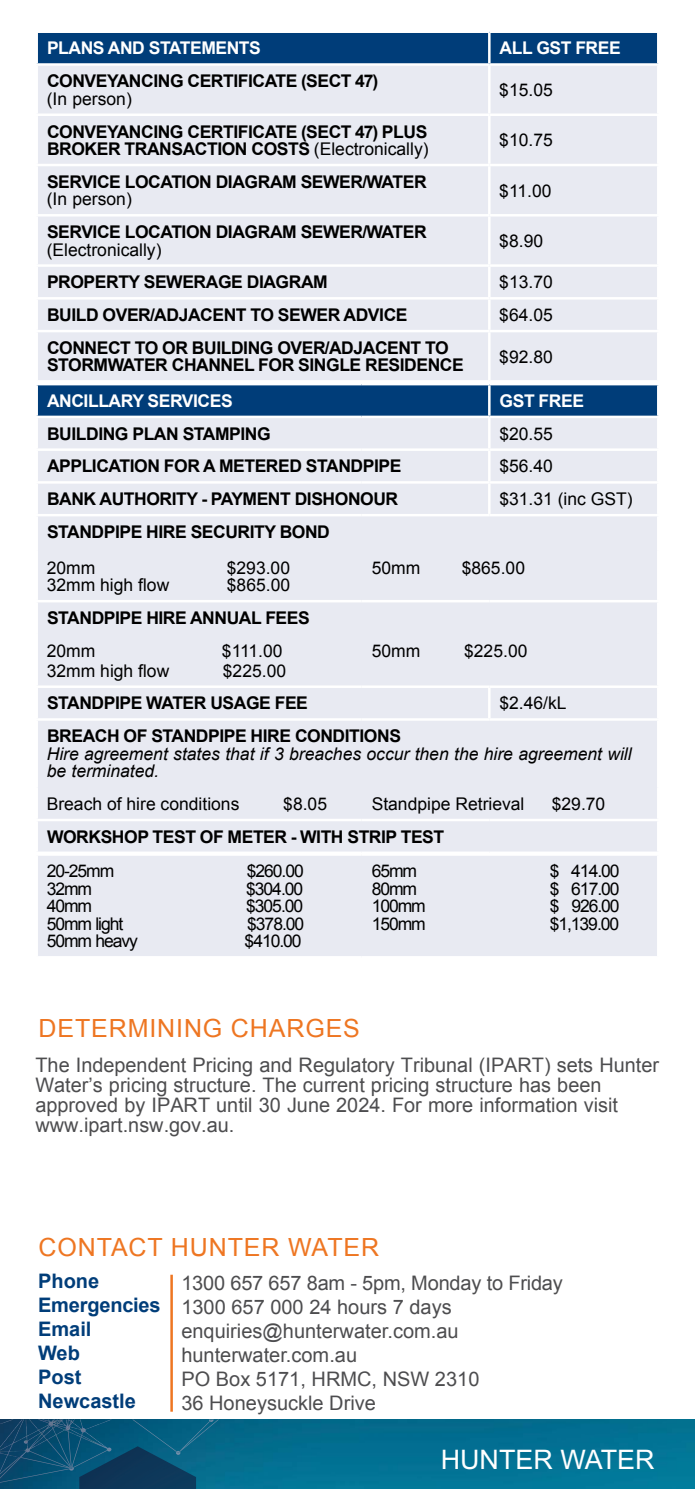
<style>
.page{position:relative;width:695px;height:1489px;background:#fff}
.page>*{position:absolute;margin:0;border:0;box-sizing:border-box;transform-origin:0 0}
.t1{font:27px "Arial";color:#fff}
.t2{font:25px "Arial";letter-spacing:.035em;color:#ee7622}
.t3{font:20px/24px "Arial";color:#4d4d4f}
.t4{font:700 20px/24px "Arial";color:#003d79}
.t5{font:700 17.5px/17.5px "Arial";letter-spacing:-.025em;color:#000}
.t6{font:17.5px "Arial";color:#000}
.t7{font:italic 17.5px/17.5px "Arial";color:#000}
.t8{font:700 17.5px "Arial";letter-spacing:-.025em;color:#fff}
.t9{font:17.5px "Arial";letter-spacing:-.06em;color:#000}
.s1{font-weight:400}
</style>
<div class="page">
<div style="left:38px;top:33px;width:619px;height:30px;background:#003d79"></div>
<div style="left:38px;top:66px;width:619px;height:314px;background:#e8eaf2"></div>
<hr style="left:488px;top:33px;width:2px;height:30px;background:#fff">
<hr style="left:488px;top:66px;width:2px;height:47px;background:#fff">
<hr style="left:35px;top:113px;width:454px;height:3px;background:#fff">
<hr style="left:489px;top:113px;width:170px;height:3px;background:#fff">
<hr style="left:488px;top:116px;width:2px;height:48px;background:#fff">
<hr style="left:35px;top:164px;width:454px;height:2px;background:#fff">
<hr style="left:489px;top:164px;width:170px;height:2px;background:#fff">
<hr style="left:488px;top:166px;width:2px;height:48px;background:#fff">
<hr style="left:35px;top:214px;width:454px;height:2px;background:#fff">
<hr style="left:489px;top:214px;width:170px;height:2px;background:#fff">
<hr style="left:488px;top:216px;width:2px;height:48px;background:#fff">
<hr style="left:35px;top:264px;width:454px;height:3px;background:#fff">
<hr style="left:489px;top:264px;width:170px;height:3px;background:#fff">
<hr style="left:488px;top:267px;width:2px;height:30px;background:#fff">
<hr style="left:35px;top:297px;width:454px;height:2px;background:#fff">
<hr style="left:489px;top:297px;width:170px;height:2px;background:#fff">
<hr style="left:488px;top:299px;width:2px;height:31px;background:#fff">
<hr style="left:35px;top:330px;width:454px;height:2px;background:#fff">
<hr style="left:489px;top:330px;width:170px;height:2px;background:#fff">
<hr style="left:488px;top:332px;width:2px;height:48px;background:#fff">
<div style="left:38px;top:385px;width:619px;height:30px;background:#003d79"></div>
<div style="left:38px;top:418px;width:619px;height:433px;background:#e8eaf2"></div>
<hr style="left:488px;top:385px;width:2px;height:30px;background:#fff">
<hr style="left:488px;top:418px;width:2px;height:30px;background:#fff">
<hr style="left:35px;top:448px;width:326px;height:3px;background:#fff">
<hr style="left:361px;top:448px;width:128px;height:3px;background:#fff">
<hr style="left:489px;top:448px;width:170px;height:3px;background:#fff">
<hr style="left:488px;top:451px;width:2px;height:30px;background:#fff">
<hr style="left:35px;top:481px;width:326px;height:2px;background:#fff">
<hr style="left:361px;top:481px;width:128px;height:2px;background:#fff">
<hr style="left:489px;top:481px;width:170px;height:2px;background:#fff">
<hr style="left:488px;top:483px;width:2px;height:31px;background:#fff">
<hr style="left:35px;top:514px;width:326px;height:2px;background:#fff">
<hr style="left:361px;top:514px;width:128px;height:2px;background:#fff">
<hr style="left:489px;top:514px;width:170px;height:2px;background:#fff">
<hr style="left:35px;top:600px;width:326px;height:2px;background:#fff">
<hr style="left:361px;top:600px;width:128px;height:2px;background:#fff">
<hr style="left:489px;top:600px;width:170px;height:2px;background:#fff">
<hr style="left:488px;top:688px;width:2px;height:30px;background:#fff">
<hr style="left:35px;top:718px;width:326px;height:2px;background:#fff">
<hr style="left:361px;top:718px;width:128px;height:2px;background:#fff">
<hr style="left:489px;top:718px;width:170px;height:2px;background:#fff">
<hr style="left:35px;top:818px;width:326px;height:3px;background:#fff">
<hr style="left:361px;top:818px;width:128px;height:3px;background:#fff">
<hr style="left:489px;top:818px;width:170px;height:3px;background:#fff">
<hr style="left:35px;top:685px;width:326px;height:3px;background:#fff">
<hr style="left:361px;top:685px;width:128px;height:3px;background:#fff">
<hr style="left:489px;top:685px;width:170px;height:3px;background:#fff">
<div style="left:38px;top:856px;width:619px;height:100px;background:#e8eaf2"></div>
<img style="left:0;top:1419px;width:694px;height:69px">
<img style="left:132px;top:1419px;width:45px;height:27px">
<img style="left:180px;top:1419px;width:39px;height:32px">
<img style="left:179px;top:1420px;width:31px;height:31px">
<img style="left:0;top:1457px;width:21px;height:11px">
<img style="left:73px;top:1461px;width:6px;height:6px">
<img style="left:21px;top:1461px;width:47px;height:6px">
<img style="left:47px;top:1461px;width:23px;height:5px">
<img style="left:0;top:1468px;width:69px;height:14px">
<svg style="left:68px;top:1465px;width:6px;height:5px"></svg>
<img style="left:79px;top:1446px;width:117px;height:42px">
<img style="left:4px;top:1419px;width:108px;height:42px">
<svg style="left:0;top:1461px;width:5px;height:11px"></svg>
<hr style="left:170px;top:1274px;width:3px;height:137px;background:#ee7622">
<p class="t8" style="left:47px;top:36px;width:215px">PLANS AND STATEMENTS</p>
<p class="t8" style="left:499px;top:36px;width:123px">ALL GST FREE</p>
<p class="t5" style="left:47px;top:73px;width:333px">CONVEYANCING CERTIFICATE (SECT 47)</p>
<p class="t6" style="left:47px;top:87px;width:87px">(In person)</p>
<p class="t6" style="left:499px;top:78px;width:55px">$15.05</p>
<p class="t5" style="left:47px;top:123px;width:383px">CONVEYANCING CERTIFICATE (SECT 47) PLUS<br>BROKER TRANSACTION COSTS <span class="s1">(Electronically)</span></p>
<p class="t6" style="left:499px;top:128px;width:55px">$10.75</p>
<p class="t5" style="left:47px;top:173px;width:381px">SERVICE LOCATION DIAGRAM SEWER/WATER</p>
<p class="t6" style="left:47px;top:187px;width:87px">(In person)</p>
<p class="t6" style="left:499px;top:178px;width:54px">$11.00</p>
<p class="t5" style="left:47px;top:223px;width:381px">SERVICE LOCATION DIAGRAM SEWER/WATER</p>
<p class="t6" style="left:47px;top:237px;width:116px">(Electronically)</p>
<p class="t6" style="left:499px;top:228px;width:45px">$8.90</p>
<p class="t5" style="left:47px;top:273px;width:282px">PROPERTY SEWERAGE DIAGRAM</p>
<p class="t6" style="left:499px;top:270px;width:55px">$13.70</p>
<p class="t5" style="left:47px;top:306px;width:362px">BUILD OVER/ADJACENT TO SEWER ADVICE</p>
<p class="t6" style="left:499px;top:303px;width:55px">$64.05</p>
<p class="t5" style="left:47px;top:339px;width:418px">CONNECT TO OR BUILDING OVER/ADJACENT TO<br>STORMWATER CHANNEL FOR SINGLE RESIDENCE</p>
<p class="t6" style="left:499px;top:344px;width:55px">$92.80</p>
<p class="t8" style="left:47px;top:388px;width:187px">ANCILLARY SERVICES</p>
<p class="t8" style="left:499px;top:388px;width:86px">GST FREE</p>
<p class="t5" style="left:47px;top:425px;width:225px">BUILDING PLAN STAMPING</p>
<p class="t6" style="left:499px;top:421px;width:55px">$20.55</p>
<p class="t5" style="left:47px;top:457px;width:356px">APPLICATION FOR A METERED STANDPIPE</p>
<p class="t6" style="left:499px;top:454px;width:55px">$56.40</p>
<p class="t5" style="left:47px;top:490px;width:352px">BANK AUTHORITY - PAYMENT DISHONOUR</p>
<p class="t6" style="left:499px;top:487px;width:135px">$31.31 (inc GST)</p>
<p class="t5" style="left:47px;top:523px;width:284px">STANDPIPE HIRE SECURITY BOND</p>
<p class="t6" style="left:47px;top:555px;width:50px">20mm</p>
<p class="t6" style="left:227px;top:555px;width:65px">$293.00</p>
<p class="t6" style="left:47px;top:573px;width:124px">32mm high flow</p>
<p class="t6" style="left:227px;top:573px;width:65px">$865.00</p>
<p class="t6" style="left:371px;top:555px;width:50px">50mm</p>
<p class="t6" style="left:461px;top:555px;width:65px">$865.00</p>
<p class="t5" style="left:47px;top:609px;width:264px">STANDPIPE HIRE ANNUAL FEES</p>
<p class="t6" style="left:47px;top:638px;width:50px">20mm</p>
<p class="t6" style="left:222px;top:638px;width:62px">$111.00</p>
<p class="t6" style="left:47px;top:658px;width:124px">32mm high flow</p>
<p class="t6" style="left:223px;top:658px;width:65px">$225.00</p>
<p class="t6" style="left:371px;top:638px;width:50px">50mm</p>
<p class="t6" style="left:464px;top:638px;width:65px">$225.00</p>
<p class="t5" style="left:47px;top:694px;width:262px">STANDPIPE WATER USAGE FEE</p>
<p class="t6" style="left:499px;top:691px;width:69px">$2.46/kL</p>
<p class="t5" style="left:47px;top:727px;width:355px">BREACH OF STANDPIPE HIRE CONDITIONS</p>
<p class="t7" style="left:47px;top:745px;width:586px">Hire agreement states that if 3 breaches occur then the hire agreement will be terminated.</p>
<p class="t6" style="left:47px;top:791px;width:194px">Breach of hire conditions</p>
<p class="t6" style="left:283px;top:791px;width:45px">$8.05</p>
<p class="t6" style="left:371px;top:791px;width:154px">Standpipe Retrieval</p>
<p class="t6" style="left:551px;top:791px;width:55px">$29.70</p>
<p class="t5" style="left:47px;top:828px;width:398px">WORKSHOP TEST OF METER - WITH STRIP TEST</p>
<p class="t6" style="left:47px;top:859px;width:69px">20-25mm</p>
<p class="t6" style="left:247px;top:859px;width:58px">$260.00</p>
<p class="t6" style="left:47px;top:876px;width:47px">32mm</p>
<p class="t6" style="left:246px;top:876px;width:58px">$304.00</p>
<p class="t6" style="left:47px;top:894px;width:47px">40mm</p>
<p class="t6" style="left:246px;top:894px;width:58px">$305.00</p>
<p class="t9" style="left:47px;top:911px;width:78px">50mm light</p>
<p class="t6" style="left:247px;top:911px;width:58px">$378.00</p>
<p class="t9" style="left:47px;top:929px;width:93px">50mm heavy</p>
<p class="t6" style="left:244px;top:929px;width:58px">$410.00</p>
<p class="t6" style="left:371px;top:859px;width:47px">65mm</p>
<p class="t6" style="left:549px;top:859px;width:71px">$ 414.00</p>
<p class="t6" style="left:371px;top:876px;width:47px">80mm</p>
<p class="t6" style="left:549px;top:876px;width:71px">$ 617.00</p>
<p class="t6" style="left:371px;top:894px;width:56px">100mm</p>
<p class="t6" style="left:549px;top:894px;width:71px">$ 926.00</p>
<p class="t6" style="left:371px;top:911px;width:56px">150mm</p>
<p class="t6" style="left:549px;top:911px;width:71px">$1,139.00</p>
<h2 class="t2" style="left:39px;top:1010px;width:323px">DETERMINING CHARGES</h2>
<p class="t3" style="left:35px;top:1055px;width:625px;line-height:20px">The Independent Pricing and Regulatory Tribunal (IPART) sets Hunter Water’s pricing structure. The current pricing structure has been approved by IPART until 30 June 2024. For more information visit www.ipart.nsw.gov.au.</p>
<h2 class="t2" style="left:39px;top:1230px;width:342px">CONTACT HUNTER WATER</h2>
<p class="t3" style="left:181px;top:1270px;width:383px">1300 657 657 8am - 5pm, Monday to Friday<br>1300 657 000 24 hours 7 days enquiries@hunterwater.com.au hunterwater.com.au<br>PO Box 5171, HRMC, NSW 2310<br>36 Honeysuckle Drive</p>
<p class="t4" style="left:38px;top:1268px;width:124px">Phone<br>Emergencies<br>Email<br>Web<br>Post<br>Newcastle</p>
<h1 class="t1" style="left:440px;top:1440px;width:215px">HUNTER WATER</h1>
</div>
